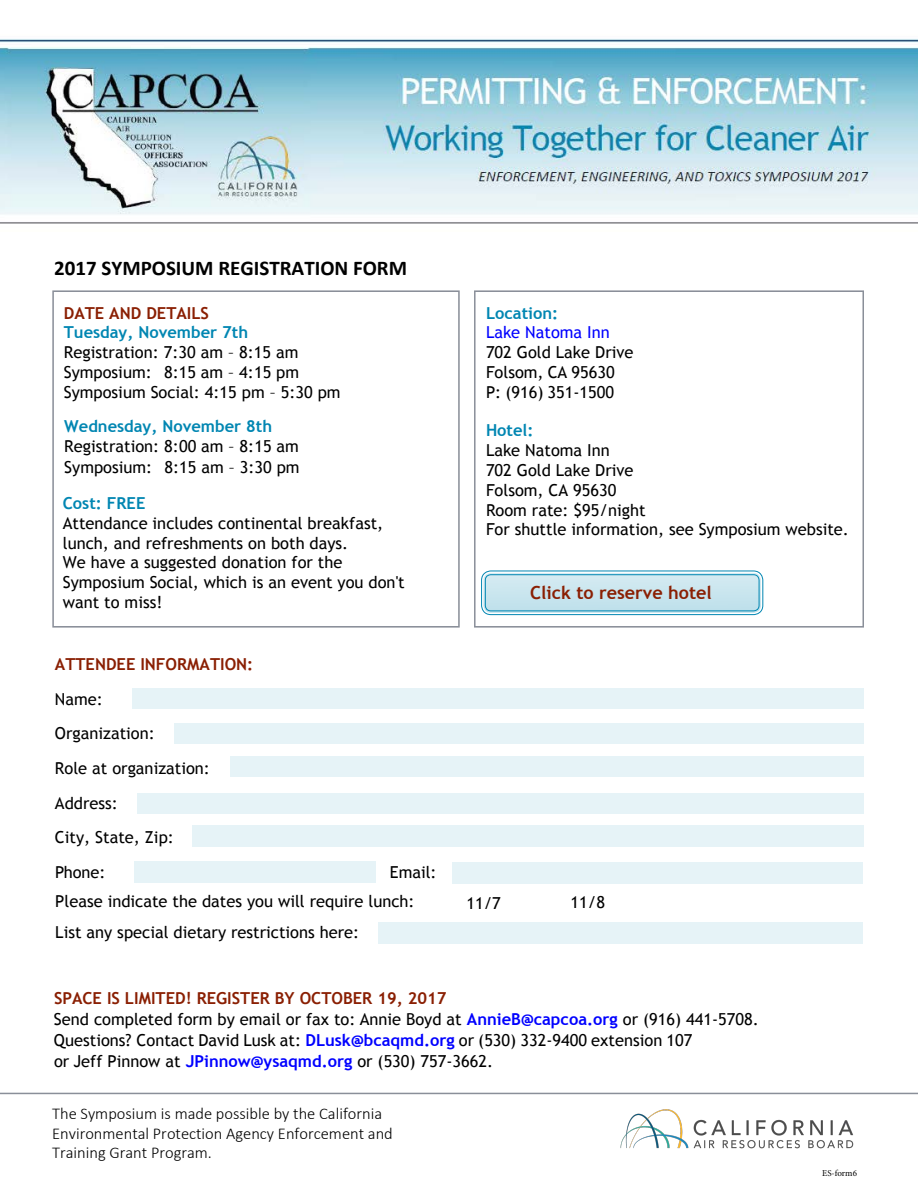
<style>
.page{position:relative;width:918px;height:1188px;background:#fff}
.page>*{position:absolute;margin:0;border:0;box-sizing:border-box;transform-origin:0 0}
.t1{font:700 21px "Calibri";color:#000}
.t2{font:700 18px "Trebuchet MS";color:#8a1f03}
.t3{font:16.5px/19.8px "Trebuchet MS";color:#000}
.t4{font:300 16.5px/19.8px "Calibri";color:#000}
.t5{font:9px "Minion Pro";color:#000}
.s1{font-weight:700;color:#8a1f03}
.s2{font-weight:700;color:#0086b2}
.s3{color:#00f}
.s4{font-weight:700;color:#00f}
</style>
<div class="page">
<div style="left:175px;top:723px;width:689px;height:21px;background:#e6f3f7"></div>
<div style="left:134px;top:861px;width:241px;height:21px;background:#e6f3f7"></div>
<div style="left:378px;top:923px;width:484px;height:21px;background:#e6f3f7"></div>
<div style="left:193px;top:825px;width:671px;height:21px;background:#e6f3f7"></div>
<div style="left:230px;top:756px;width:634px;height:21px;background:#e6f3f7"></div>
<div style="left:137px;top:793px;width:727px;height:20px;background:#e6f3f7"></div>
<div style="left:474px;top:290px;width:390px;height:338px;border:2px solid #8a8f99"></div>
<div style="left:52px;top:290px;width:408px;height:338px;border:2px solid #8a8f99"></div>
<div style="left:452px;top:862px;width:410px;height:22px;background:#e6f3f7"></div>
<div style="left:132px;top:689px;width:732px;height:20px;background:#e6f3f7"></div>
<hr style="left:0;top:1093px;width:918px;height:1px;background:#8a8f99">
<svg style="left:483px;top:573px;width:278px;height:40px;background:#c7e4ed"></svg>
<div style="left:481px;top:571px;width:282px;height:44px;border:1px solid #0086b2;border-radius:9px"></div>
<div style="left:485px;top:574px;width:274px;height:37px;border:1px solid #0086b2;border-radius:6px"></div>
<img style="left:0;top:39px;width:918px;height:185px">
<img style="left:620px;top:1109px;width:234px;height:40px">
<p class="t1" style="left:54px;top:255px;width:354px">2017 SYMPOSIUM REGISTRATION FORM</p>
<p class="t3" style="left:64px;top:303px;width:278px"><span class="s1">DATE AND DETAILS<br></span><span class="s2">Tuesday, November 7th<br></span>Registration: 7:30 am – 8:15 am<br>Symposium: 8:15 am – 4:15 pm<br>Symposium Social: 4:15 pm – 5:30 pm</p>
<p class="t3" style="left:64px;top:417px;width:237px;line-height:20.4px"><span class="s2">Wednesday, November 8th<br></span>Registration: 8:00 am – 8:15 am<br>Symposium: 8:15 am – 3:30 pm</p>
<p class="t3" style="left:63px;top:494px;width:344px"><span class="s2">Cost: FREE<br></span>Attendance includes continental breakfast, lunch, and refreshments on both days.<br>We have a suggested donation for the<br>Symposium Social, which is an event you don't want to miss!</p>
<p class="t3" style="left:486px;top:303px;width:149px"><span class="s2">Location:<br></span><span class="s3">Lake Natoma Inn<br></span>702 Gold Lake Drive<br>Folsom, CA 95630<br>P: (916) 351-1500</p>
<p class="t3" style="left:486px;top:421px;width:365px"><span class="s2">Hotel:<br></span>Lake Natoma Inn<br>702 Gold Lake Drive<br>Folsom, CA 95630<br>Room rate: $95/night<br>For shuttle information, see Symposium website.</p>
<p class="t2" style="left:530px;top:581px;width:183px">Click to reserve hotel</p>
<p class="t3" style="left:55px;top:647px;width:200px;line-height:34.7px"><span class="s1">ATTENDEE INFORMATION:<br></span>Name:<br>Organization:<br>Role at organization:<br>Address:<br>City, State, Zip:</p>
<p class="t3" style="left:55px;top:863px;width:52px">Phone:</p>
<p class="t3" style="left:390px;top:863px;width:48px">Email:</p>
<p class="t3" style="left:55px;top:891px;width:361px">Please indicate the dates you will require lunch:</p>
<p class="t3" style="left:570px;top:893px;width:36px">11/8</p>
<p class="t3" style="left:55px;top:922px;width:305px">List any special dietary restrictions here:</p>
<p class="t3" style="left:54px;top:988px;width:706px;line-height:21.1px"><span class="s1">SPACE IS LIMITED! REGISTER BY OCTOBER 19, 2017<br></span>Send completed form by email or fax to: Annie Boyd at <span class="s4">AnnieB@capcoa.org</span> or (916) 441-5708.<br>Questions? Contact David Lusk at: <span class="s4">DLusk@bcaqmd.org</span> or (530) 332-9400 extension 107<br>or Jeff Pinnow at <span class="s4">JPinnow@ysaqmd.org</span> or (530) 757-3662.</p>
<p class="t4" style="left:52px;top:1103px;width:342px">The Symposium is made possible by the California<br>Environmental Protection Agency Enforcement and<br>Training Grant Program.</p>
<p class="t5" style="left:822px;top:1167px;width:36px">ES-form6</p>
</div>
